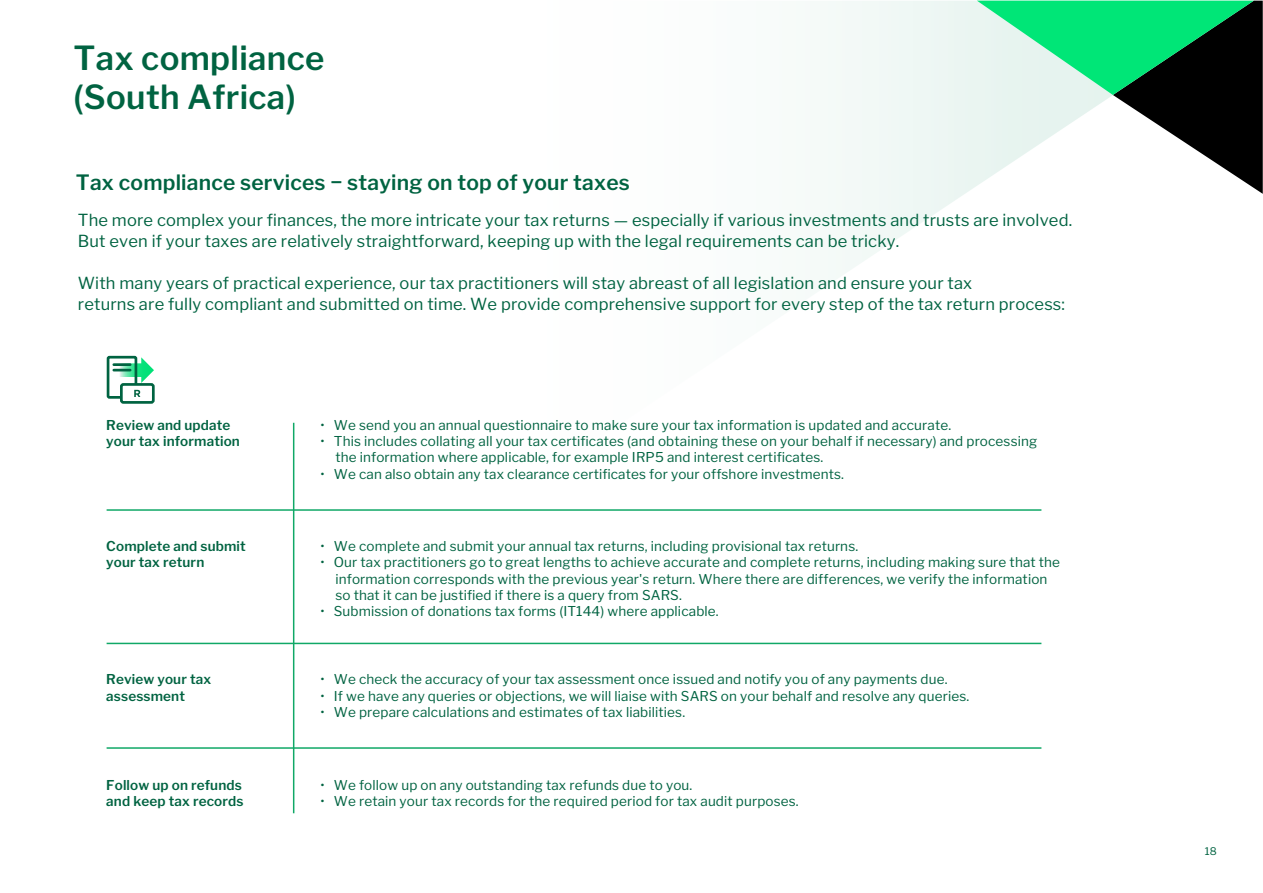
<style>
.page{position:relative;width:1263px;height:893px;background:#fff}
.page>*{position:absolute;margin:0;border:0;box-sizing:border-box;transform-origin:0 0}
.t1{font:600 33px/39.6px "Libre Franklin";letter-spacing:.01em;color:#006341}
.t2{font:600 21px "Libre Franklin";letter-spacing:.01em;color:#006341}
.t3{font:16.5px/21px "Libre Franklin";letter-spacing:.01em;color:#006341}
.t4{font:13.5px/16.2px "Libre Franklin";letter-spacing:.01em;color:#006341}
.t5{font:600 13.5px/16.2px "Libre Franklin";letter-spacing:.01em;color:#006341}
.t6{font:10.5px "Libre Franklin";color:#006341}
</style>
<div class="page">
<div style="left:538px;top:1px;width:716px;height:478px;background:linear-gradient(to bottom,#f5faf8,#fff)"></div>
<svg style="left:977px;top:1px;width:286px;height:193px"></svg>
<hr style="left:293px;top:423px;width:1px;height:390px;background:#10a867">
<hr style="left:107px;top:509px;width:934px;height:2px;background:#10a867">
<hr style="left:107px;top:643px;width:934px;height:1px;background:#10a867">
<hr style="left:107px;top:747px;width:934px;height:2px;background:#10a867">
<div style="left:120px;top:383px;width:35px;height:21px;border:3px solid #006341;border-radius:2px"></div>
<svg style="left:106px;top:355px;width:48px;height:45px"></svg>
<h1 class="t1" style="left:74px;top:35px;width:252px">Tax compliance (South Africa)</h1>
<h2 class="t2" style="left:76px;top:166px;width:556px">Tax compliance services − staying on top of your taxes</h2>
<p class="t3" style="left:78px;top:208px;width:996px">The more complex your finances, the more intricate your tax returns — especially if various investments and trusts are involved.<br>But even if your taxes are relatively straightforward, keeping up with the legal requirements can be tricky.</p>
<p class="t3" style="left:78px;top:271px;width:989px">With many years of practical experience, our tax practitioners will stay abreast of all legislation and ensure your tax<br>returns are fully compliant and submitted on time. We provide comprehensive support for every step of the tax return process:</p>
<p class="t5" style="left:106px;top:415px;width:135px">Review and update your tax information</p>
<p class="t4" style="left:320px;top:416px;width:632px">• We send you an annual questionnaire to make sure your tax information is updated and accurate.</p>
<p class="t4" style="left:335px;top:432px;width:703px;text-indent:-15px">• This includes collating all your tax certificates (and obtaining these on your behalf if necessary) and processing the information where applicable, for example IRP5 and interest certificates.</p>
<p class="t4" style="left:320px;top:464px;width:525px">• We can also obtain any tax clearance certificates for your offshore investments.</p>
<p class="t5" style="left:106px;top:537px;width:141px">Complete and submit your tax return</p>
<p class="t4" style="left:320px;top:537px;width:539px">• We complete and submit your annual tax returns, including provisional tax returns.</p>
<p class="t4" style="left:335px;top:553px;width:726px;text-indent:-15px">• Our tax practitioners go to great lengths to achieve accurate and complete returns, including making sure that the information corresponds with the previous year's return. Where there are differences, we verify the information so that it can be justified if there is a query from SARS.</p>
<p class="t4" style="left:320px;top:602px;width:400px">• Submission of donations tax forms (IT144) where applicable.</p>
<p class="t5" style="left:106px;top:670px;width:106px">Review your tax assessment</p>
<p class="t4" style="left:320px;top:670px;width:629px">• We check the accuracy of your tax assessment once issued and notify you of any payments due.</p>
<p class="t4" style="left:320px;top:686px;width:650px">• If we have any queries or objections, we will liaise with SARS on your behalf and resolve any queries.</p>
<p class="t4" style="left:320px;top:702px;width:366px">• We prepare calculations and estimates of tax liabilities.</p>
<p class="t5" style="left:106px;top:776px;width:139px">Follow up on refunds and keep tax records</p>
<p class="t4" style="left:320px;top:776px;width:373px">• We follow up on any outstanding tax refunds due to you.</p>
<p class="t4" style="left:320px;top:792px;width:480px">• We retain your tax records for the required period for tax audit purposes.</p>
<p class="t6" style="left:1205px;top:843px;width:14px">18</p>
</div>
